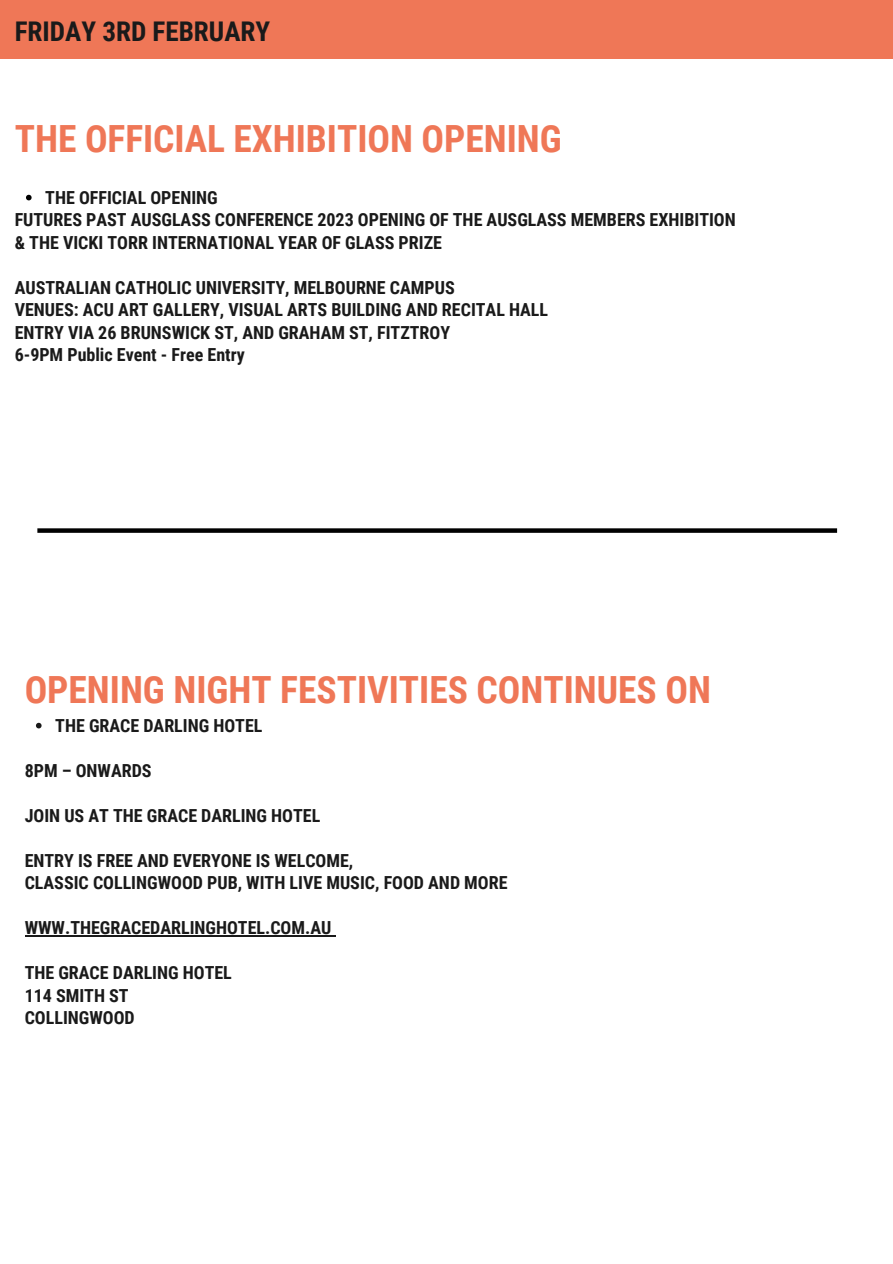
<style>
.page{position:relative;width:893px;height:1264px;background:#fff}
.page>*{position:absolute;margin:0;border:0;box-sizing:border-box;transform-origin:0 0}
.t1{font:700 37.5px "Roboto Condensed";color:#ef7757}
.t2{font:700 27.15px "Roboto Condensed";color:#1a1a1a}
.t3{font:700 18px/22.5px "Roboto Condensed";color:#1a1a1a}
.s1{font-style:inherit}
</style>
<div class="page">
<div style="left:0;top:0;width:892px;height:58px;background:#ef7757"></div>
<svg style="left:36px;top:722px;width:6px;height:6px"></svg>
<hr style="left:25px;top:935px;width:45px;height:1px;background:#1a1a1a">
<hr style="left:70px;top:935px;width:261px;height:1px;background:#1a1a1a">
<div style="left:37px;top:528px;width:800px;height:5px;background:#000"></div>
<svg style="left:26px;top:195px;width:6px;height:5px"></svg>
<h2 class="t2" style="left:15px;top:16px;width:257px">FRIDAY 3RD FEBRUARY</h2>
<h1 class="t1" style="left:15px;top:117px;width:548px">THE OFFICIAL EXHIBITION OPENING</h1>
<p class="t3" style="left:15px;top:186px;width:722px;text-indent:31px">THE OFFICIAL OPENING<br>FUTURES PAST AUSGLASS CONFERENCE 2023 OPENING OF THE AUSGLASS MEMBERS EXHIBITION &amp; THE VICKI TORR INTERNATIONAL YEAR OF GLASS PRIZE</p>
<p class="t3" style="left:15px;top:276px;width:535px">AUSTRALIAN CATHOLIC UNIVERSITY, MELBOURNE CAMPUS<br>VENUES: ACU ART GALLERY, VISUAL ARTS BUILDING AND RECITAL HALL ENTRY VIA 26 BRUNSWICK ST, AND GRAHAM ST, FITZTROY<br>6-9PM <span class="s1">Public Event - Free Entry</span></p>
<h1 class="t1" style="left:25px;top:667px;width:687px">OPENING NIGHT FESTIVITIES CONTINUES ON</h1>
<p class="t3" style="left:55px;top:714px;width:209px">THE GRACE DARLING HOTEL</p>
<p class="t3" style="left:25px;top:759px;width:128px">8PM – ONWARDS</p>
<p class="t3" style="left:25px;top:804px;width:297px">JOIN US AT THE GRACE DARLING HOTEL</p>
<p class="t3" style="left:25px;top:849px;width:484px">ENTRY IS FREE AND EVERYONE IS WELCOME,<br>CLASSIC COLLINGWOOD PUB, WITH LIVE MUSIC, FOOD AND MORE</p>
<p class="t3" style="left:25px;top:916px;width:308px">WWW.THEGRACEDARLINGHOTEL.COM.AU</p>
<p class="t3" style="left:25px;top:961px;width:209px">THE GRACE DARLING HOTEL<br>114 SMITH ST<br>COLLINGWOOD</p>
</div>
